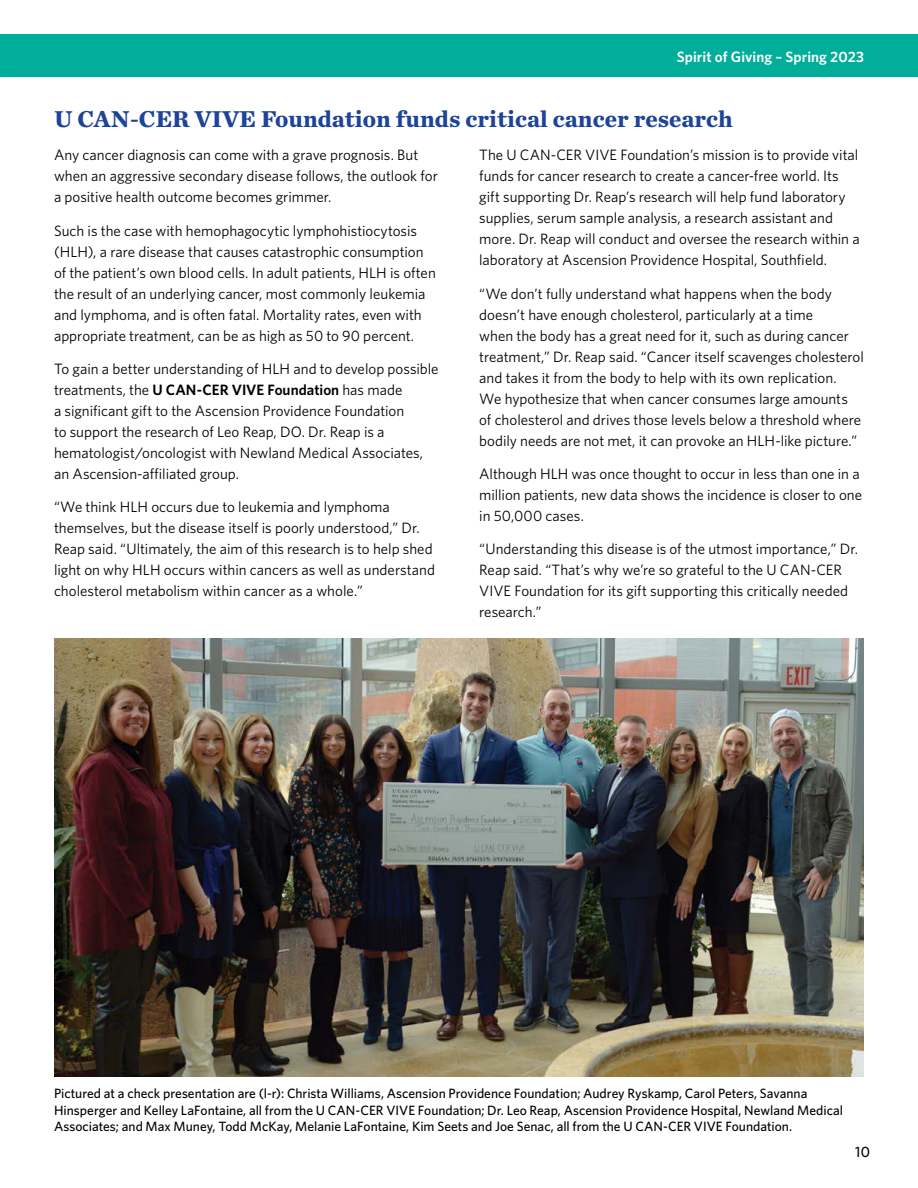
<style>
.page{position:relative;width:918px;height:1188px;background:#fff}
.page>*{position:absolute;margin:0;border:0;box-sizing:border-box;transform-origin:0 0}
.t1{font:700 24px "Chronicle Text G1";color:#1d4499}
.t2{font:15px/21px "Whitney";color:#000}
.t3{font:600 15px "Whitney";letter-spacing:.005em;color:#fff}
.t4{font:500 15px "Whitney";color:#000}
.t5{font:500 13.5px/16.2px "Whitney";color:#000}
.s1{font-weight:600}
</style>
<div class="page">
<div style="left:0;top:35px;width:918px;height:42px;background:#00ae9a"></div>
<img style="left:54px;top:638px;width:810px;height:439px">
<p class="t3" style="left:677px;top:47px;width:189px">Spirit of Giving – Spring 2023</p>
<h1 class="t1" style="left:54px;top:100px;width:680px">U CAN-CER VIVE Foundation funds critical cancer research</h1>
<p class="t2" style="left:479px;top:144px;width:382px">The U CAN-CER VIVE Foundation’s mission is to provide vital funds for cancer research to create a cancer-free world. Its gift supporting Dr. Reap’s research will help fund laboratory supplies, serum sample analysis, a research assistant and more. Dr. Reap will conduct and oversee the research within a laboratory at Ascension Providence Hospital, Southfield.</p>
<p class="t2" style="left:479px;top:283px;width:386px">“We don’t fully understand what happens when the body doesn’t have enough cholesterol, particularly at a time<br>when the body has a great need for it, such as during cancer treatment,” Dr. Reap said. “Cancer itself scavenges cholesterol and takes it from the body to help with its own replication.<br>We hypothesize that when cancer consumes large amounts<br>of cholesterol and drives those levels below a threshold where bodily needs are not met, it can provoke an HLH-like picture.”</p>
<p class="t2" style="left:479px;top:463px;width:384px">Although HLH was once thought to occur in less than one in a million patients, new data shows the incidence is closer to one in 50,000 cases.</p>
<p class="t2" style="left:479px;top:538px;width:380px">“Understanding this disease is of the utmost importance,” Dr.<br>Reap said. “That’s why we’re so grateful to the U CAN-CER VIVE Foundation for its gift supporting this critically needed research.”</p>
<p class="t2" style="left:54px;top:144px;width:385px">Any cancer diagnosis can come with a grave prognosis. But when an aggressive secondary disease follows, the outlook for a positive health outcome becomes grimmer.</p>
<p class="t2" style="left:54px;top:220px;width:383px">Such is the case with hemophagocytic lymphohistiocytosis (HLH), a rare disease that causes catastrophic consumption of the patient’s own blood cells. In adult patients, HLH is often the result of an underlying cancer, most commonly leukemia and lymphoma, and is often fatal. Mortality rates, even with appropriate treatment, can be as high as 50 to 90 percent.</p>
<p class="t2" style="left:54px;top:358px;width:386px">To gain a better understanding of HLH and to develop possible treatments, the <span class="s1">U CAN-CER VIVE Foundation</span> has made<br>a significant gift to the Ascension Providence Foundation<br>to support the research of Leo Reap, DO. Dr. Reap is a hematologist/oncologist with Newland Medical Associates, an Ascension-affiliated group.</p>
<p class="t2" style="left:54px;top:496px;width:382px">“We think HLH occurs due to leukemia and lymphoma themselves, but the disease itself is poorly understood,” Dr.<br>Reap said. “Ultimately, the aim of this research is to help shed light on why HLH occurs within cancers as well as understand cholesterol metabolism within cancer as a whole.”</p>
<p class="t5" style="left:54px;top:1085px;width:791px">Pictured at a check presentation are (l-r): Christa Williams, Ascension Providence Foundation; Audrey Ryskamp, Carol Peters, Savanna<br>Hinsperger and Kelley LaFontaine, all from the U CAN-CER VIVE Foundation; Dr. Leo Reap, Ascension Providence Hospital, Newland Medical<br>Associates; and Max Muney, Todd McKay, Melanie LaFontaine, Kim Seets and Joe Senac, all from the U CAN-CER VIVE Foundation.</p>
<p class="t4" style="left:855px;top:1142px;width:16px">10</p>
</div>
